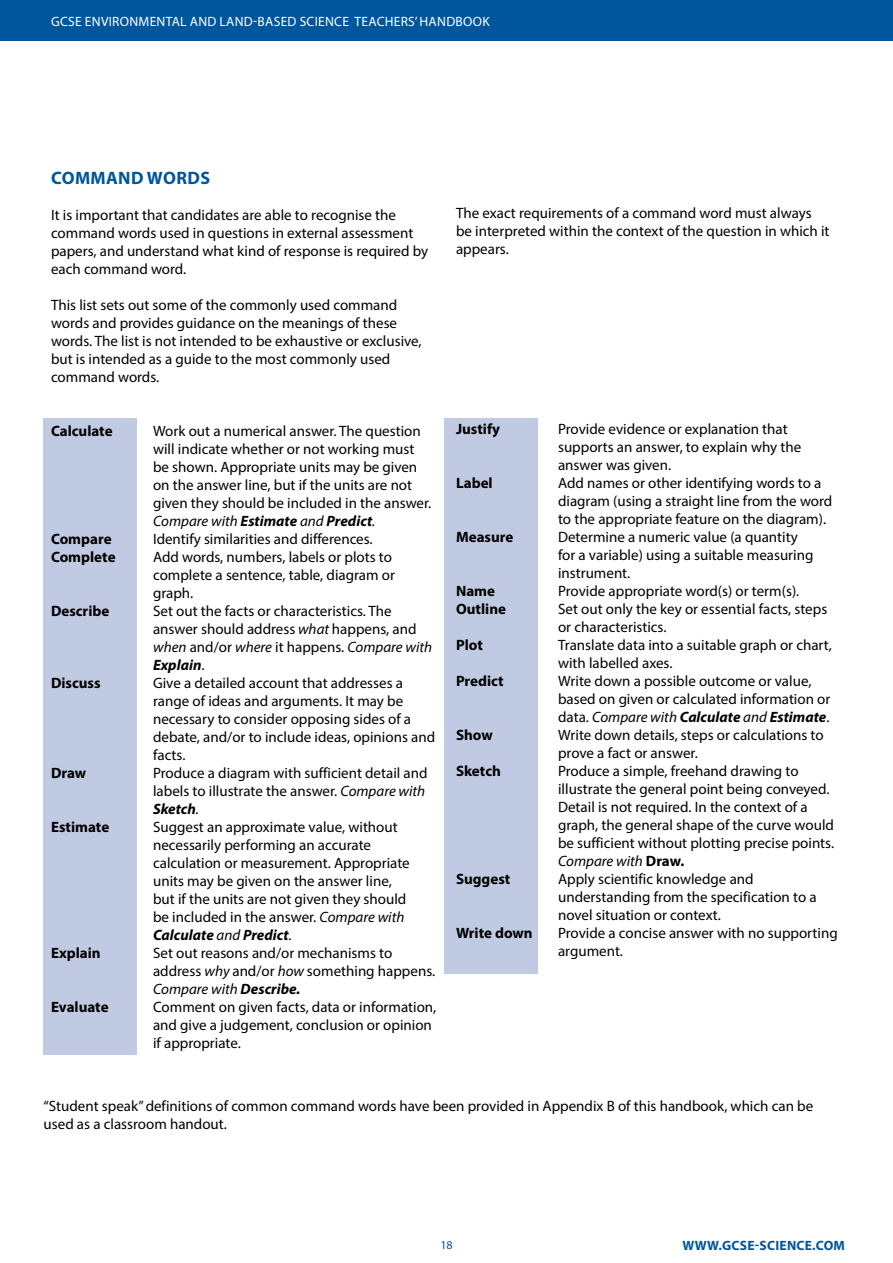
<style>
.page{position:relative;width:893px;height:1263px;background:#fff}
.page>*{position:absolute;margin:0;border:0;box-sizing:border-box;transform-origin:0 0}
.t1{font:700 18px "Myriad Pro";letter-spacing:.015em;color:#00569c}
.t2{font:15px/18px "Myriad Pro";color:#000}
.t3{font:700 15px "Myriad Pro";color:#000}
.t4{font:13.5px "Myriad Pro";letter-spacing:.02em;color:#fff}
.t5{font:700 13.5px "Myriad Pro";letter-spacing:.02em;color:#00569c}
.t6{font:12px "Myriad Pro";color:#00569c}
.s1{font-style:italic}
.s2{font-weight:700;font-style:italic}
.s3{font-weight:700}
</style>
<div class="page">
<div style="left:0;top:0;width:893px;height:40px;background:#00569c"></div>
<div style="left:444px;top:418px;width:94px;height:556px;background:#c1cae3"></div>
<div style="left:44px;top:418px;width:93px;height:636px;background:#c1cae3"></div>
<p class="t4" style="left:51px;top:13px;width:388px">GCSE environmental and land-based science TEACHERS’ HANDBOO</p>
<p class="t4" style="left:482px;top:13px;width:9px">K</p>
<p class="t1" style="left:51px;top:166px;width:69px">Command</p>
<p class="t1" style="left:147px;top:166px;width:29px">words</p>
<p class="t2" style="left:51px;top:206px;width:379px">It is important that candidates are able to recognise the command words used in questions in external assessment papers, and understand what kind of response is required by each command word.</p>
<p class="t2" style="left:51px;top:296px;width:372px">This list sets out some of the commonly used command words and provides guidance on the meanings of these words. The list is not intended to be exhaustive or exclusive, but is intended as a guide to the most commonly used command words.</p>
<p class="t3" style="left:51px;top:421px;width:63px">Calculate</p>
<p class="t2" style="left:153px;top:422px;width:280px">Work out a numerical answer. The question will indicate whether or not working must be shown. Appropriate units may be given on the answer line, but if the units are not given they should be included in the answer.<br><span class="s1">Compare with</span> <span class="s2">Estimate</span> <span class="s1">and</span> <span class="s2">Predict</span><span class="s1">.</span></p>
<p class="t3" style="left:51px;top:529px;width:62px">Compare</p>
<p class="t2" style="left:153px;top:530px;width:221px">Identify similarities and differences.</p>
<p class="t3" style="left:51px;top:547px;width:66px">Complete</p>
<p class="t2" style="left:153px;top:548px;width:243px">Add words, numbers, labels or plots to complete a sentence, table, diagram or graph.</p>
<p class="t3" style="left:51px;top:601px;width:60px">Describe</p>
<p class="t2" style="left:153px;top:602px;width:281px">Set out the facts or characteristics. The answer should address <span class="s1">what</span> happens, and <span class="s1">when</span> and/or <span class="s1">where</span> it happens. <span class="s1">Compare with </span><span class="s2">Explain</span>.</p>
<p class="t3" style="left:51px;top:673px;width:51px">Discuss</p>
<p class="t2" style="left:153px;top:674px;width:284px">Give a detailed account that addresses a range of ideas and arguments. It may be necessary to consider opposing sides of a debate, and/or to include ideas, opinions and facts.</p>
<p class="t3" style="left:51px;top:763px;width:37px">Draw</p>
<p class="t2" style="left:153px;top:764px;width:276px">Produce a diagram with sufficient detail and labels to illustrate the answer. <span class="s1">Compare with<br></span><span class="s2">Sketch</span><span class="s1">.</span></p>
<p class="t3" style="left:51px;top:817px;width:60px">Estimate</p>
<p class="t2" style="left:153px;top:818px;width:258px">Suggest an approximate value, without necessarily performing an accurate calculation or measurement. Appropriate units may be given on the answer line, but if the units are not given they should be included in the answer. <span class="s1">Compare with </span><span class="s2">Calculate</span> <span class="s1">and</span> <span class="s2">Predict</span><span class="s1">.</span></p>
<p class="t3" style="left:51px;top:943px;width:51px">Explain</p>
<p class="t2" style="left:153px;top:944px;width:284px">Set out reasons and/or mechanisms to address <span class="s1">why</span> and/or <span class="s1">how</span> something happens.<br><span class="s1">Compare with</span> <span class="s2">Describe.</span></p>
<p class="t3" style="left:51px;top:997px;width:59px">Evaluate</p>
<p class="t2" style="left:153px;top:998px;width:285px">Comment on given facts, data or information, and give a judgement, conclusion or opinion if appropriate.</p>
<p class="t2" style="left:456px;top:204px;width:375px">The exact requirements of a command word must always be interpreted within the context of the question in which it appears.</p>
<p class="t3" style="left:456px;top:419px;width:45px">Justify</p>
<p class="t2" style="left:558px;top:420px;width:245px">Provide evidence or explanation that supports an answer, to explain why the answer was given.</p>
<p class="t3" style="left:456px;top:473px;width:38px">Label</p>
<p class="t2" style="left:558px;top:474px;width:276px">Add names or other identifying words to a diagram (using a straight line from the word to the appropriate feature on the diagram).</p>
<p class="t3" style="left:456px;top:527px;width:59px">Measure</p>
<p class="t2" style="left:558px;top:528px;width:257px">Determine a numeric value (a quantity for a variable) using a suitable measuring instrument.</p>
<p class="t3" style="left:456px;top:581px;width:41px">Name</p>
<p class="t2" style="left:558px;top:582px;width:243px">Provide appropriate word(s) or term(s).</p>
<p class="t3" style="left:456px;top:599px;width:52px">Outline</p>
<p class="t2" style="left:558px;top:600px;width:271px">Set out only the key or essential facts, steps or characteristics.</p>
<p class="t3" style="left:456px;top:635px;width:28px">Plot</p>
<p class="t2" style="left:558px;top:636px;width:275px">Translate data into a suitable graph or chart, with labelled axes.</p>
<p class="t3" style="left:456px;top:671px;width:49px">Predict</p>
<p class="t2" style="left:558px;top:672px;width:274px">Write down a possible outcome or value, based on given or calculated information or data. <span class="s1">Compare with</span> <span class="s2">Calculate</span> <span class="s1">and</span> <span class="s2">Estimate</span>.</p>
<p class="t3" style="left:456px;top:725px;width:38px">Show</p>
<p class="t2" style="left:558px;top:726px;width:267px">Write down details, steps or calculations to prove a fact or answer.</p>
<p class="t3" style="left:456px;top:761px;width:46px">Sketch</p>
<p class="t2" style="left:558px;top:762px;width:278px">Produce a simple, freehand drawing to illustrate the general point being conveyed.<br>Detail is not required. In the context of a graph, the general shape of the curve would be sufficient without plotting precise points.<br><span class="s1">Compare with</span> <span class="s3">Draw.</span></p>
<p class="t3" style="left:456px;top:869px;width:56px">Suggest</p>
<p class="t2" style="left:558px;top:870px;width:260px">Apply scientific knowledge and understanding from the specification to a novel situation or context.</p>
<p class="t3" style="left:456px;top:923px;width:78px">Write down</p>
<p class="t2" style="left:558px;top:924px;width:281px">Provide a concise answer with no supporting argument.</p>
<p class="t2" style="left:44px;top:1096px;width:771px">“Student speak” definitions of common command words have been provided in Appendix B of this handbook, which can be used as a classroom handout.</p>
<p class="t6" style="left:440px;top:1237px;width:14px">18</p>
<p class="t5" style="left:683px;top:1236px;width:106px">www.gcse-science</p>
<p class="t5" style="left:812px;top:1236px;width:34px">.com</p>
</div>
